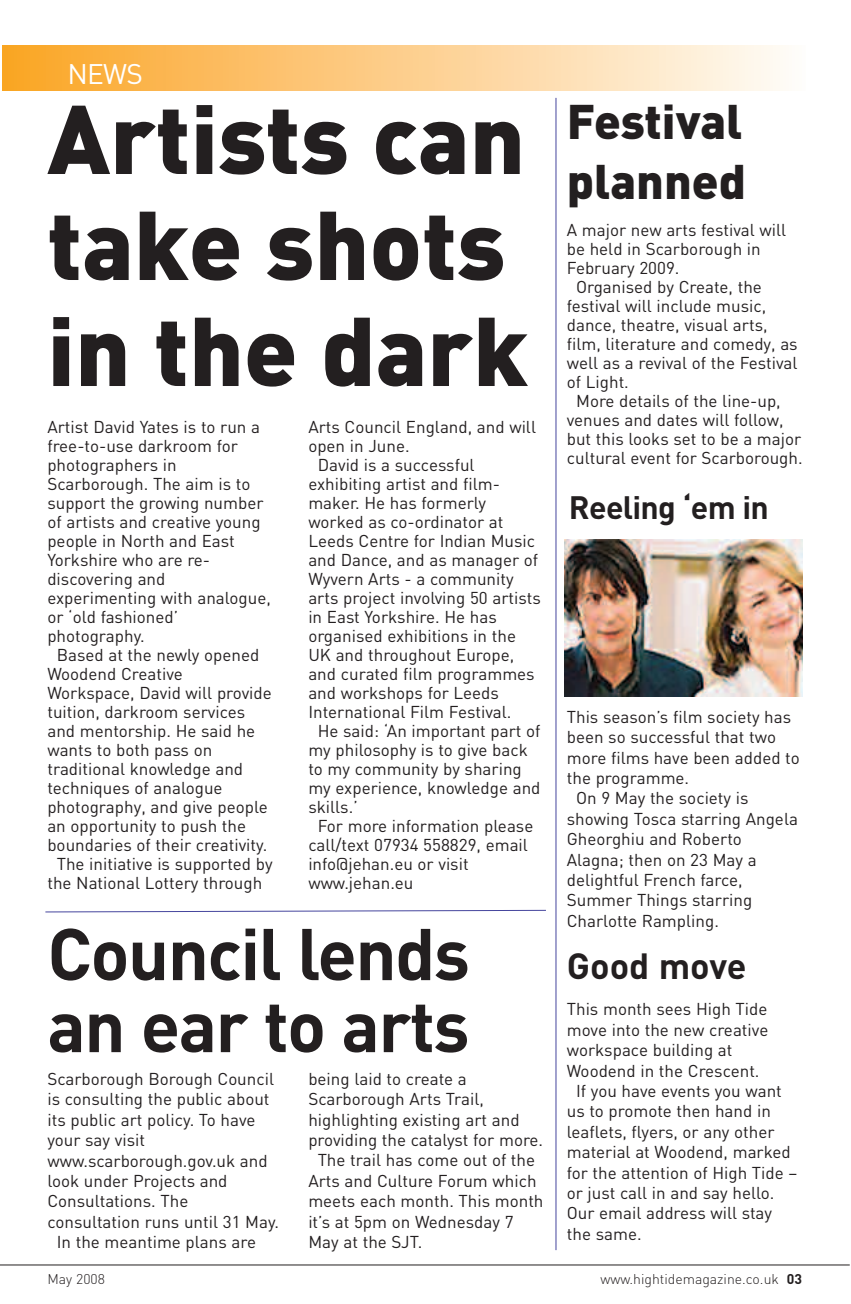
<style>
.page{position:relative;width:851px;height:1304px;background:#fff}
.page>*{position:absolute;margin:0;border:0;box-sizing:border-box;transform-origin:0 0}
.t1{font:900 96px/106px "DIN";color:#231f20}
.t2{font:700 72px/72px "DIN";letter-spacing:-.02em;color:#231f20}
.t3{font:900 48px/60px "DIN";color:#231f20}
.t4{font:700 36px "DIN";color:#231f20}
.t5{font:700 32px "DIN";letter-spacing:-.02em;color:#231f20}
.t6{font:28px "DIN";color:#fff}
.t7{font:17px "DIN";color:#231f20}
.t8{font:300 14px "DIN";color:#231f20}
.s1{font-weight:700}
</style>
<div class="page">
<div style="left:3px;top:45px;width:802px;height:46px;background:linear-gradient(to right,#fba424,#fffbf7)"></div>
<svg style="left:45px;top:909px;width:501px;height:4px"></svg>
<hr style="left:0;top:1265px;width:849px;height:1px;background:#231f20">
<img style="left:564px;top:540px;width:237px;height:156px">
<hr style="left:555px;top:98px;width:1px;height:1152px;background:#45459d">
<h3 class="t6" style="left:67px;top:58px;width:77px">NEWS</h3>
<h1 class="t1" style="left:47px;top:88px;width:482px">Artists can take shots in the dark</h1>
<p class="t7" style="left:47px;top:417px;width:214px">Artist David Yates is to run a</p>
<p class="t7" style="left:47px;top:436px;width:192px">free-to-use darkroom for</p>
<p class="t7" style="left:47px;top:455px;width:131px">photographers in</p>
<p class="t7" style="left:47px;top:474px;width:204px">Scarborough. The aim is to</p>
<p class="t7" style="left:47px;top:493px;width:218px">support the growing number</p>
<p class="t7" style="left:47px;top:512px;width:215px">of artists and creative young</p>
<p class="t7" style="left:47px;top:531px;width:189px">people in North and East</p>
<p class="t7" style="left:47px;top:550px;width:164px">Yorkshire who are re-</p>
<p class="t7" style="left:47px;top:569px;width:119px">discovering and</p>
<p class="t7" style="left:47px;top:588px;width:225px">experimenting with analogue,</p>
<p class="t7" style="left:47px;top:607px;width:132px">or ‘old fashioned’</p>
<p class="t7" style="left:47px;top:626px;width:99px">photography.</p>
<p class="t7" style="left:57px;top:645px;width:204px">Based at the newly opened</p>
<p class="t7" style="left:47px;top:664px;width:137px">Woodend Creative</p>
<p class="t7" style="left:47px;top:683px;width:226px">Workspace, David will provide</p>
<p class="t7" style="left:47px;top:702px;width:199px">tuition, darkroom services</p>
<p class="t7" style="left:47px;top:721px;width:209px">and mentorship. He said he</p>
<p class="t7" style="left:47px;top:740px;width:166px">wants to both pass on</p>
<p class="t7" style="left:47px;top:759px;width:197px">traditional knowledge and</p>
<p class="t7" style="left:47px;top:778px;width:177px">techniques of analogue</p>
<p class="t7" style="left:47px;top:797px;width:222px">photography, and give people</p>
<p class="t7" style="left:47px;top:816px;width:200px">an opportunity to push the</p>
<p class="t7" style="left:47px;top:835px;width:221px">boundaries of their creativity.</p>
<p class="t7" style="left:57px;top:854px;width:217px">The initiative is supported by</p>
<p class="t7" style="left:47px;top:873px;width:216px">the National Lottery through</p>
<p class="t7" style="left:308px;top:417px;width:229px">Arts Council England, and will</p>
<p class="t7" style="left:308px;top:436px;width:103px">open in June.</p>
<p class="t7" style="left:317px;top:455px;width:158px">David is a successful</p>
<p class="t7" style="left:308px;top:474px;width:193px">exhibiting artist and film-</p>
<p class="t7" style="left:308px;top:493px;width:179px">maker. He has formerly</p>
<p class="t7" style="left:308px;top:512px;width:196px">worked as co-ordinator at</p>
<p class="t7" style="left:308px;top:531px;width:228px">Leeds Centre for Indian Music</p>
<p class="t7" style="left:308px;top:550px;width:231px">and Dance, and as manager of</p>
<p class="t7" style="left:308px;top:569px;width:207px">Wyvern Arts - a community</p>
<p class="t7" style="left:308px;top:588px;width:234px">arts project involving 50 artists</p>
<p class="t7" style="left:308px;top:607px;width:190px">in East Yorkshire. He has</p>
<p class="t7" style="left:308px;top:626px;width:209px">organised exhibitions in the</p>
<p class="t7" style="left:308px;top:645px;width:207px">UK and throughout Europe,</p>
<p class="t7" style="left:308px;top:664px;width:228px">and curated film programmes</p>
<p class="t7" style="left:308px;top:683px;width:192px">and workshops for Leeds</p>
<p class="t7" style="left:308px;top:702px;width:204px">International Film Festival.</p>
<p class="t7" style="left:317px;top:721px;width:224px">He said: ‘An important part of</p>
<p class="t7" style="left:308px;top:740px;width:221px">my philosophy is to give back</p>
<p class="t7" style="left:308px;top:759px;width:215px">to my community by sharing</p>
<p class="t7" style="left:308px;top:778px;width:233px">my experience, knowledge and</p>
<p class="t7" style="left:308px;top:797px;width:51px">skills.’</p>
<p class="t7" style="left:317px;top:816px;width:217px">For more information please</p>
<p class="t7" style="left:308px;top:835px;width:221px">call/text 07934 558829, email</p>
<p class="t7" style="left:308px;top:854px;width:162px">info@jehan.eu or visit</p>
<p class="t7" style="left:308px;top:873px;width:107px">www.jehan.eu</p>
<h2 class="t2" style="left:47px;top:919px;width:424px">Council lends an ear to arts</h2>
<p class="t7" style="left:47px;top:1069px;width:228px">Scarborough Borough Council</p>
<p class="t7" style="left:47px;top:1090px;width:224px">is consulting the public about</p>
<p class="t7" style="left:47px;top:1110px;width:210px">its public art policy. To have</p>
<p class="t7" style="left:47px;top:1130px;width:99px">your say visit</p>
<p class="t7" style="left:47px;top:1151px;width:222px">www.scarborough.gov.uk and</p>
<p class="t7" style="left:47px;top:1171px;width:182px">look under Projects and</p>
<p class="t7" style="left:47px;top:1192px;width:142px">Consultations. The</p>
<p class="t7" style="left:47px;top:1212px;width:233px">consultation runs until 31 May.</p>
<p class="t7" style="left:57px;top:1232px;width:201px">In the meantime plans are</p>
<p class="t7" style="left:308px;top:1069px;width:160px">being laid to create a</p>
<p class="t7" style="left:308px;top:1089px;width:177px">Scarborough Arts Trail,</p>
<p class="t7" style="left:308px;top:1110px;width:213px">highlighting existing art and</p>
<p class="t7" style="left:308px;top:1130px;width:236px">providing the catalyst for more.</p>
<p class="t7" style="left:317px;top:1151px;width:219px">The trail has come out of the</p>
<p class="t7" style="left:308px;top:1171px;width:230px">Arts and Culture Forum which</p>
<p class="t7" style="left:308px;top:1191px;width:237px">meets each month. This month</p>
<p class="t7" style="left:308px;top:1212px;width:207px">it’s at 5pm on Wednesday 7</p>
<p class="t7" style="left:308px;top:1232px;width:115px">May at the SJT.</p>
<h3 class="t3" style="left:566px;top:93px;width:181px">Festival planned</h3>
<p class="t7" style="left:566px;top:220px;width:221px">A major new arts festival will</p>
<p class="t7" style="left:566px;top:239px;width:195px">be held in Scarborough in</p>
<p class="t7" style="left:566px;top:258px;width:114px">February 2009.</p>
<p class="t7" style="left:576px;top:277px;width:187px">Organised by Create, the</p>
<p class="t7" style="left:566px;top:296px;width:201px">festival will include music,</p>
<p class="t7" style="left:566px;top:315px;width:202px">dance, theatre, visual arts,</p>
<p class="t7" style="left:566px;top:334px;width:232px">film, literature and comedy, as</p>
<p class="t7" style="left:566px;top:353px;width:232px">well as a revival of the Festival</p>
<p class="t7" style="left:566px;top:372px;width:64px">of Light.</p>
<p class="t7" style="left:576px;top:391px;width:206px">More details of the line-up,</p>
<p class="t7" style="left:566px;top:410px;width:218px">venues and dates will follow,</p>
<p class="t7" style="left:566px;top:429px;width:236px">but this looks set to be a major</p>
<p class="t7" style="left:566px;top:448px;width:237px">cultural event for Scarborough.</p>
<h3 class="t5" style="left:569px;top:490px;width:201px">Reeling ‘em in</h3>
<p class="t7" style="left:566px;top:707px;width:226px">This season’s film society has</p>
<p class="t7" style="left:566px;top:727px;width:211px">been so successful that two</p>
<p class="t7" style="left:566px;top:748px;width:234px">more films have been added to</p>
<p class="t7" style="left:566px;top:768px;width:124px">the programme.</p>
<p class="t7" style="left:576px;top:789px;width:174px">On 9 May the society is</p>
<p class="t7" style="left:566px;top:809px;width:233px">showing Tosca starring Angela</p>
<p class="t7" style="left:566px;top:829px;width:176px">Gheorghiu and Roberto</p>
<p class="t7" style="left:566px;top:850px;width:191px">Alagna; then on 23 May a</p>
<p class="t7" style="left:566px;top:870px;width:177px">delightful French farce,</p>
<p class="t7" style="left:566px;top:891px;width:187px">Summer Things starring</p>
<p class="t7" style="left:566px;top:911px;width:154px">Charlotte Rampling.</p>
<h3 class="t4" style="left:566px;top:945px;width:181px">Good move</h3>
<p class="t7" style="left:566px;top:1000px;width:202px">This month sees High Tide</p>
<p class="t7" style="left:566px;top:1020px;width:203px">move into the new creative</p>
<p class="t7" style="left:566px;top:1040px;width:167px">workspace building at</p>
<p class="t7" style="left:566px;top:1061px;width:194px">Woodend in the Crescent.</p>
<p class="t7" style="left:576px;top:1081px;width:207px">If you have events you want</p>
<p class="t7" style="left:566px;top:1102px;width:205px">us to promote then hand in</p>
<p class="t7" style="left:566px;top:1122px;width:209px">leaflets, flyers, or any other</p>
<p class="t7" style="left:566px;top:1142px;width:225px">material at Woodend, marked</p>
<p class="t7" style="left:566px;top:1163px;width:232px">for the attention of High Tide –</p>
<p class="t7" style="left:566px;top:1183px;width:209px">or just call in and say hello.</p>
<p class="t7" style="left:566px;top:1204px;width:207px">Our email address will stay</p>
<p class="t7" style="left:566px;top:1224px;width:76px">the same.</p>
<p class="t8" style="left:47px;top:1271px;width:59px">May 2008</p>
<p class="t8" style="left:600px;top:1271px;width:203px">www.hightidemagazine.co.uk <span class="s1">03</span></p>
</div>
